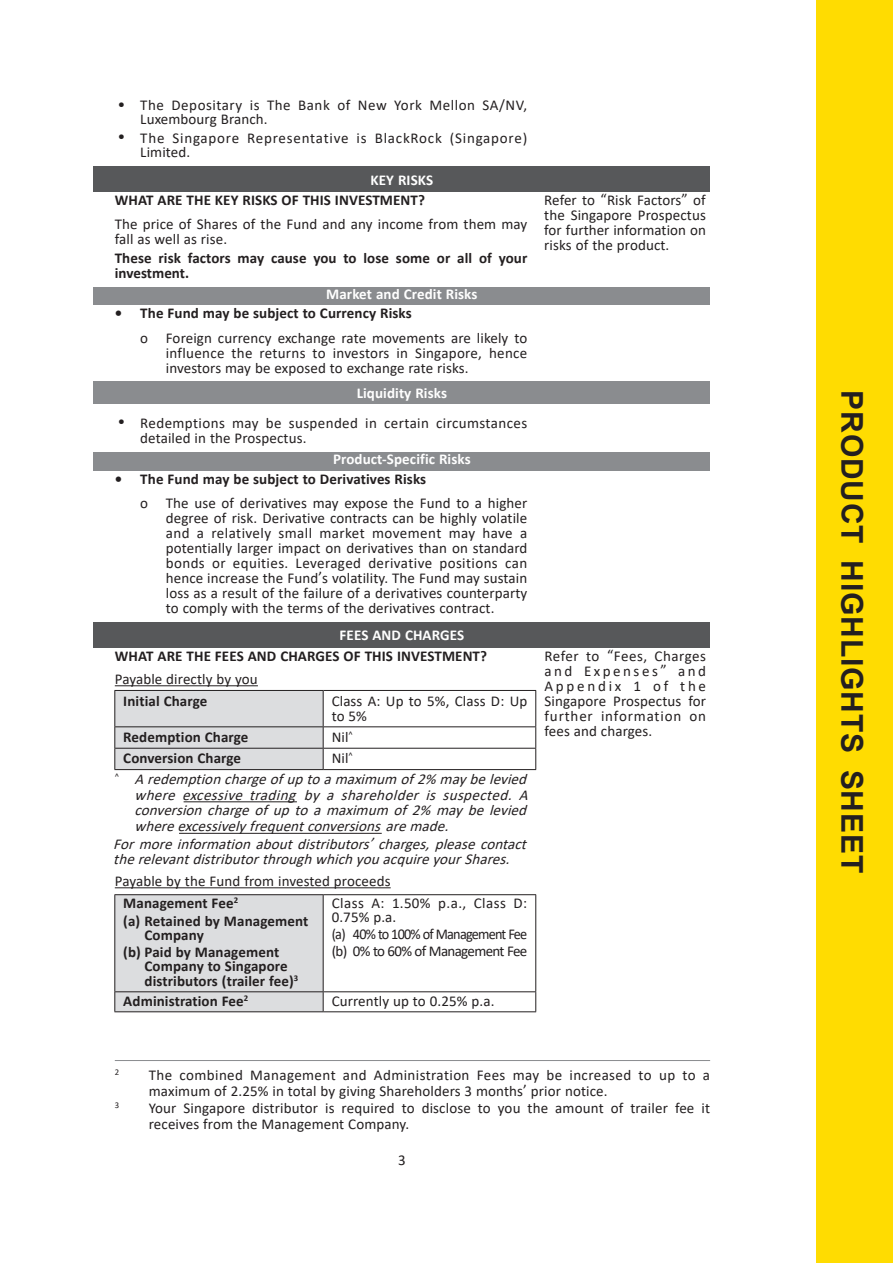
<style>
.page{position:relative;width:893px;height:1263px;background:#fff}
.page>*{position:absolute;margin:0;border:0;box-sizing:border-box;transform-origin:0 0}
.t1{font:700 30px "Arial";letter-spacing:.03em;color:#231f20}
.Body_Text{font:15px/15px "Calibri";letter-spacing:.01em;color:#231f20}
.Body_Text-2{font:italic 15px/15.8px "Calibri";color:#231f20;text-align:justify}
.Body_Text-3{font:700 15px/14.2px "Calibri";letter-spacing:.005em;color:#231f20}
.Heading_2{font:700 15px "Calibri";letter-spacing:.005em;color:#231f20}
.Body_Text-4{font:15px/14.2px "Calibri";letter-spacing:.035em;color:#231f20}
.Heading_2-2{font:700 15px "Calibri";letter-spacing:.005em;color:#fff}
.Body_Text-5{font:15px/14.2px "Calibri";letter-spacing:.05em;color:#231f20}
.Body_Text-6{font:15px "Calibri";letter-spacing:-.055em;color:#231f20;scale:.95 1}
.Body_Text-7{font:15px "Calibri";letter-spacing:-.045em;color:#231f20}
.Body_Text-8{font:8.7px "Calibri";color:#231f20}
</style>
<div class="page">
<div style="left:816px;top:0;width:77px;height:1263px;background:#ffdc01"></div>
<div style="left:94px;top:166px;width:616px;height:26px;background:#57585a"></div>
<div style="left:94px;top:288px;width:616px;height:17px;background:#8a8c8f"></div>
<div style="left:94px;top:382px;width:616px;height:22px;background:#8a8c8f"></div>
<div style="left:94px;top:452px;width:616px;height:18px;background:#8a8c8f"></div>
<div style="left:94px;top:622px;width:616px;height:25px;background:#57585a"></div>
<svg style="left:115px;top:691px;width:208px;height:320px;fill:#dcdddf"></svg>
<hr style="left:324px;top:690px;width:212px;height:1px;background:#231f20">
<hr style="left:535px;top:691px;width:1px;height:35px;background:#231f20">
<hr style="left:115px;top:726px;width:208px;height:1px;background:#231f20">
<hr style="left:324px;top:726px;width:212px;height:1px;background:#231f20">
<hr style="left:115px;top:748px;width:208px;height:1px;background:#231f20">
<hr style="left:324px;top:748px;width:212px;height:1px;background:#231f20">
<svg style="left:535px;top:727px;width:1px;height:42px"></svg>
<hr style="left:114px;top:769px;width:209px;height:1px;background:#231f20">
<hr style="left:323px;top:769px;width:213px;height:1px;background:#231f20">
<svg style="left:535px;top:992px;width:1px;height:19px"></svg>
<hr style="left:114px;top:1011px;width:209px;height:1px;background:#231f20">
<hr style="left:323px;top:1011px;width:213px;height:1px;background:#231f20">
<hr style="left:114px;top:690px;width:210px;height:1px;background:#231f20">
<hr style="left:114px;top:691px;width:1px;height:36px;background:#231f20">
<hr style="left:323px;top:691px;width:1px;height:36px;background:#231f20">
<svg style="left:114px;top:727px;width:1px;height:42px"></svg>
<svg style="left:323px;top:727px;width:1px;height:42px"></svg>
<hr style="left:114px;top:895px;width:1px;height:97px;background:#231f20">
<hr style="left:323px;top:895px;width:1px;height:96px;background:#231f20">
<svg style="left:114px;top:992px;width:1px;height:19px"></svg>
<svg style="left:323px;top:992px;width:1px;height:19px"></svg>
<hr style="left:114px;top:894px;width:209px;height:1px;background:#231f20">
<hr style="left:323px;top:894px;width:213px;height:1px;background:#231f20">
<hr style="left:535px;top:895px;width:1px;height:96px;background:#231f20">
<hr style="left:115px;top:991px;width:208px;height:1px;background:#231f20">
<hr style="left:323px;top:991px;width:213px;height:1px;background:#231f20">
<hr style="left:115px;top:685px;width:143px;height:1px;background:#231f20">
<hr style="left:184px;top:801px;width:113px;height:1px;background:#231f20">
<hr style="left:179px;top:833px;width:203px;height:1px;background:#231f20">
<hr style="left:115px;top:887px;width:276px;height:1px;background:#231f20">
<hr style="left:115px;top:1060px;width:595px;height:1px;background:#8a8c8f">
<p class="Body_Text" style="left:130px;top:101px;width:9px;rotate:90deg">•</p>
<p class="Body_Text-4" style="left:140px;top:98px;width:388px">The Depositary is The Bank of New York Mellon SA/NV,<br>Luxembourg Branch.</p>
<p class="Body_Text" style="left:130px;top:133px;width:9px;rotate:90deg">•</p>
<p class="Body_Text-5" style="left:140px;top:130px;width:388px">The Singapore Representative is BlackRock (Singapore)<br>Limited.</p>
<p class="Heading_2-2" style="left:370px;top:169px;width:64px">KEY RISKS</p>
<p class="Heading_2" style="left:115px;top:189px;width:312px">WHAT ARE THE KEY RISKS OF THIS INVESTMENT?</p>
<p class="Body_Text" style="left:544px;top:192px;width:163px;text-align:justify">Refer to “Risk Factors” of the Singapore Prospectus for further information on risks of the product.</p>
<p class="Body_Text" style="left:115px;top:216px;width:414px">The price of Shares of the Fund and any income from them may fall as well as rise.</p>
<p class="Body_Text-3" style="left:115px;top:251px;width:414px;line-height:15px">These risk factors may cause you to lose some or all of your investment.</p>
<p class="Heading_2-2" style="left:326px;top:284px;width:153px">Market and Credit Risks</p>
<p class="Heading_2" style="left:115px;top:303px;width:298px">• The Fund may be subject to Currency Risks</p>
<p class="Body_Text" style="left:166px;top:330px;width:363px;text-align:justify;text-indent:-26px">o Foreign currency exchange rate movements are likely to influence the returns to investors in Singapore, hence investors may be exposed to exchange rate risks.</p>
<p class="Heading_2-2" style="left:357px;top:382px;width:92px">Liquidity Risks</p>
<p class="Body_Text" style="left:130px;top:418px;width:9px;rotate:90deg">•</p>
<p class="Body_Text" style="left:140px;top:415px;width:388px">Redemptions may be suspended in certain circumstances detailed in the Prospectus.</p>
<p class="Heading_2-2" style="left:333px;top:449px;width:139px">Product-Specific Risks</p>
<p class="Heading_2" style="left:115px;top:468px;width:313px">• The Fund may be subject to Derivatives Risks</p>
<p class="Body_Text" style="left:166px;top:495px;width:363px;text-align:justify;text-indent:-26px">o The use of derivatives may expose the Fund to a higher degree of risk. Derivative contracts can be highly volatile and a relatively small market movement may have a potentially larger impact on derivatives than on standard bonds or equities. Leveraged derivative positions can hence increase the Fund’s volatility. The Fund may sustain loss as a result of the failure of a derivatives counterparty to comply with the terms of the derivatives contract.</p>
<p class="Heading_2-2" style="left:340px;top:625px;width:126px">FEES AND CHARGES</p>
<p class="Heading_2" style="left:115px;top:645px;width:374px">WHAT ARE THE FEES AND CHARGES OF THIS INVESTMENT?</p>
<p class="Body_Text" style="left:544px;top:648px;width:163px;text-align:justify">Refer to “Fees, Charges and Expenses” and Appendix 1 of the Singapore Prospectus for further information on fees and charges.</p>
<p class="Body_Text" style="left:115px;top:671px;width:144px">Payable directly by you</p>
<p class="Body_Text-3" style="left:123px;top:693px;width:85px">Initial Charge</p>
<p class="Body_Text" style="left:332px;top:693px;width:197px">Class A: Up to 5%, Class D: Up to 5%</p>
<p class="Body_Text-3" style="left:123px;top:730px;width:127px">Redemption Charge</p>
<p class="Body_Text" style="left:332px;top:729px;width:23px">Nil<sup>^</sup></p>
<p class="Body_Text-3" style="left:123px;top:751px;width:119px">Conversion Charge</p>
<p class="Body_Text" style="left:332px;top:750px;width:23px">Nil<sup>^</sup></p>
<p class="Body_Text-2" style="left:135px;top:770px;width:400px;text-indent:-20px"><sup>^</sup> Aredemptionchargeofuptoamaximum of2% maybelevied where excessive trading by a shareholder is suspected. A conversionchargeofuptoamaximum of2% maybelevied whereexcessivelyfrequentconversions aremade.</p>
<p class="Body_Text-2" style="left:113px;top:836px;width:420px;line-height:15px">Formoreinformationaboutdistributors’charges,pleasecontact therelevantdistributorthroughwhichyouacquireyourShares.</p>
<p class="Body_Text" style="left:115px;top:873px;width:277px">Payable by the Fund from invested proceeds</p>
<p class="Body_Text-3" style="left:123px;top:896px;width:116px">Management Fee<sup>2</sup></p>
<p class="Body_Text-3" style="left:145px;top:913px;width:165px;text-indent:-21px">(a) Retained by Management<br>Company</p>
<p class="Body_Text-3" style="left:145px;top:945px;width:155px;text-indent:-21px">(b) Paid by Management<br>Company to Singapore distributors (trailer fee)<sup>3</sup></p>
<p class="Body_Text-4" style="left:332px;top:896px;width:197px;line-height:13.5px">Class A: 1.50% p.a., Class D:<br>0.75% p.a.</p>
<p class="Body_Text-6" style="left:332px;top:924px;width:207px">(a) 40% to 100% of Management Fee</p>
<p class="Body_Text-7" style="left:332px;top:941px;width:197px">(b) 0% to 60% of Management Fee</p>
<p class="Body_Text-3" style="left:123px;top:993px;width:127px">Administration Fee<sup>2</sup></p>
<p class="Body_Text" style="left:332px;top:993px;width:164px">Currently up to 0.25% p.a.</p>
<p class="Body_Text-8" style="left:115px;top:1066px;width:6px">2</p>
<p class="Body_Text" style="left:149px;top:1066px;width:563px;line-height:16.5px">The combined Management and Administration Fees may be increased to up to a maximum of 2.25% in total by giving Shareholders 3 months’ prior notice.</p>
<p class="Body_Text-8" style="left:115px;top:1099px;width:6px">3</p>
<p class="Body_Text" style="left:149px;top:1099px;width:563px;line-height:16.5px">Your Singapore distributor is required to disclose to you the amount of trailer fee it receives from the Management Company.</p>
<p class="Body_Text" style="left:398px;top:1152px;width:9px">3</p>
<h1 class="t1" style="left:873px;top:390px;width:484px;rotate:90deg">PRODUCT HIGHLIGHTS SHEET</h1>
</div>
